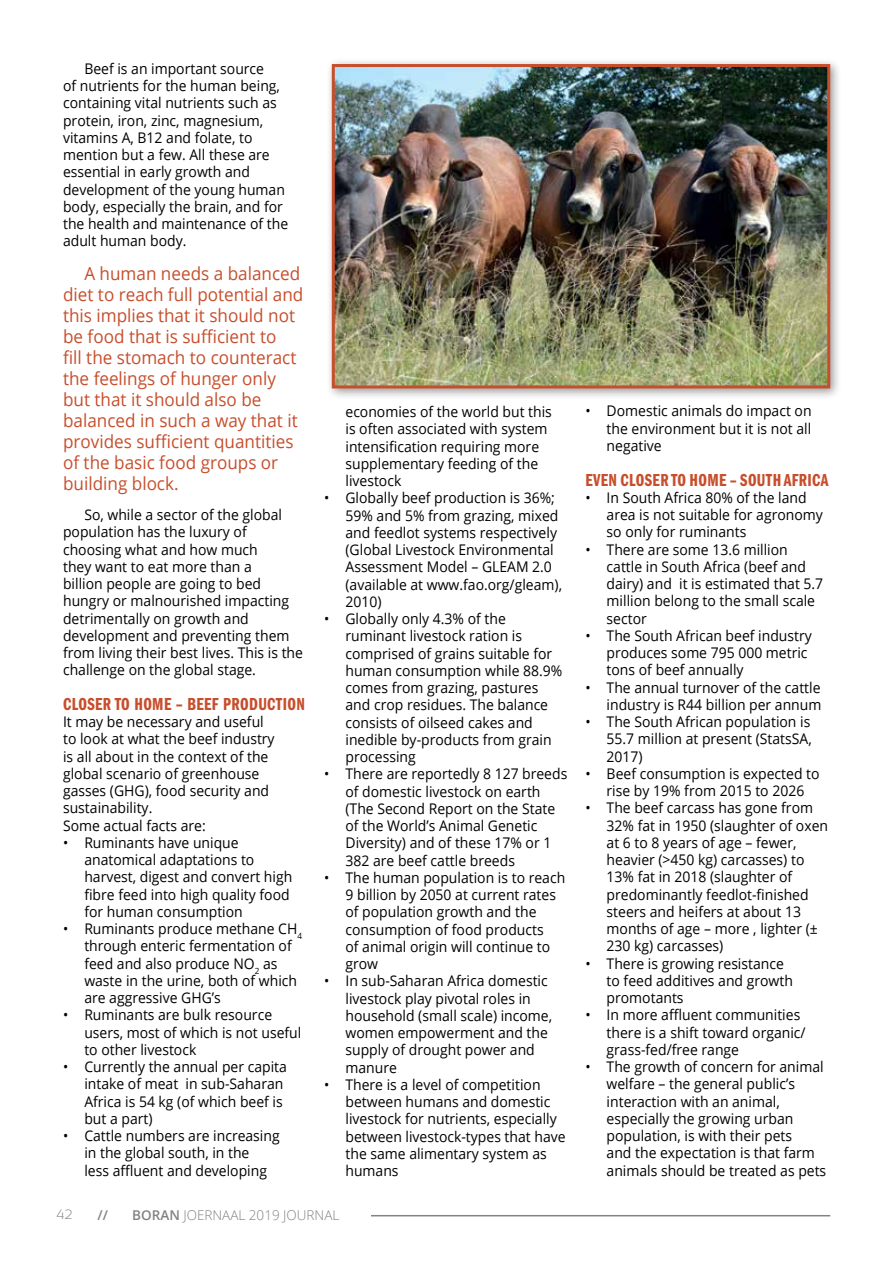
<style>
.page{position:relative;width:893px;height:1263px;background:#fff}
.page>*{position:absolute;margin:0;border:0;box-sizing:border-box;transform-origin:0 0}
.t1{font:18px/21px "Open Sans";color:#c74e2c;scale:.95 1}
.t2{font:18px "ITC Franklin Gothic Std Dm Cp";letter-spacing:.02em;color:#c74e2c}
.t3{font:14.7px/17.2px "Open Sans";color:#000;scale:.95 1}
.t4{font:300 13.5px "Open Sans";color:#808285}
.t5{font:300 13.5px "Sansation";color:#808285}
.t6{font:600 13.5px "Open Sans";color:#808285}
.s1{font-weight:600}
</style>
<div class="page">
<div style="left:326px;top:58px;width:516px;height:342px;background:#000;opacity:.4"></div>
<img style="left:336px;top:68px;width:490px;height:316px">
<div style="left:332px;top:64px;width:498px;height:324px;border:3px solid #c74e2c"></div>
<hr style="left:371px;top:1215px;width:459px;height:1px;background:#808285">
<p class="t3" style="left:63px;top:59px;width:238px;text-indent:21px">Beef is an important source<br>of nutrients for the human being, containing vital nutrients such as protein, iron, zinc, magnesium, vitamins A, B12 and folate, to mention but a few. All these are essential in early growth and development of the young human body, especially the brain, and for the health and maintenance of the adult human body.</p>
<p class="t1" style="left:63px;top:263px;width:254px;text-indent:21px">A human needs a balanced diet to reach full potential and this implies that it should not be food that is sufficient to<br>fill the stomach to counteract the feelings of hunger only but that it should also be balanced in such a way that it provides sufficient quantities of the basic food groups or building block.</p>
<p class="t3" style="left:63px;top:506px;width:254px;text-indent:21px">So, while a sector of the global population has the luxury of choosing what and how much<br>they want to eat more than a<br>billion people are going to bed hungry or malnourished impacting detrimentally on growth and development and preventing them from living their best lives. This is the challenge on the global stage.</p>
<p class="t2" style="left:63px;top:694px;width:243px">CLOSER TO HOME – BEEF PRODUCTION</p>
<p class="t3" style="left:63px;top:713px;width:224px">It may be necessary and useful to look at what the beef industry is all about in the context of the global scenario of greenhouse gasses (GHG), food security and sustainability.<br>Some actual facts are:</p>
<p class="t3" style="left:84px;top:833px;width:220px;text-indent:-21px">• Ruminants have unique anatomical adaptations to harvest, digest and convert high fibre feed into high quality food for human consumption</p>
<p class="t3" style="left:84px;top:920px;width:231px;text-indent:-21px">• Ruminants produce methane CH<sub>4 </sub>through enteric fermentation of feed and also produce NO<sub>2</sub> as waste in the urine, both of which are aggressive GHG’s</p>
<p class="t3" style="left:84px;top:1006px;width:230px;text-indent:-21px">• Ruminants are bulk resource users, most of which is not useful to other livestock</p>
<p class="t3" style="left:84px;top:1058px;width:215px;text-indent:-21px">• Currently the annual per capita intake of meat in sub-Saharan<br>Africa is 54 kg (of which beef is but a part)</p>
<p class="t3" style="left:84px;top:1127px;width:207px;text-indent:-21px">• Cattle numbers are increasing in the global south, in the<br>less affluent and developing</p>
<p class="t3" style="left:345px;top:403px;width:219px">economies of the world but this is often associated with system intensification requiring more supplementary feeding of the livestock</p>
<p class="t3" style="left:345px;top:489px;width:229px;text-indent:-21px">• Globally beef production is 36%;<br>59% and 5% from grazing, mixed and feedlot systems respectively (Global Livestock Environmental<br>Assessment Model – GLEAM 2.0 (available at www.fao.org/gleam),<br>2010)</p>
<p class="t3" style="left:345px;top:610px;width:230px;text-indent:-21px">• Globally only 4.3% of the ruminant livestock ration is comprised of grains suitable for human consumption while 88.9% comes from grazing, pastures and crop residues. The balance consists of oilseed cakes and inedible by-products from grain processing</p>
<p class="t3" style="left:345px;top:765px;width:235px;text-indent:-21px">• There are reportedly 8 127 breeds of domestic livestock on earth (The Second Report on the State of the World’s Animal Genetic<br>Diversity) and of these 17% or 1<br>382 are beef cattle breeds</p>
<p class="t3" style="left:345px;top:868px;width:233px;text-indent:-21px">• The human population is to reach<br>9 billion by 2050 at current rates of population growth and the consumption of food products<br>of animal origin will continue to grow</p>
<p class="t3" style="left:345px;top:972px;width:219px;text-indent:-21px">• In sub-Saharan Africa domestic livestock play pivotal roles in household (small scale) income, women empowerment and the supply of drought power and manure</p>
<p class="t3" style="left:345px;top:1075px;width:233px;text-indent:-21px">• There is a level of competition between humans and domestic livestock for nutrients, especially between livestock-types that have the same alimentary system as humans</p>
<p class="t5" style="left:57px;top:1207px;width:18px">42</p>
<p class="t6" style="left:97px;top:1206px;width:12px">//</p>
<p class="t4" style="left:132px;top:1206px;width:209px"><span class="s1">BORAN</span> JOERNAAL 2019 JOURNAL</p>
<p class="t3" style="left:607px;top:402px;width:217px;text-align:justify;text-indent:-21px">• Domestic animals do impact on the environment but it is not all negative</p>
<p class="t2" style="left:585px;top:470px;width:245px">EVEN CLOSER TO HOME – SOUTH AFRICA</p>
<p class="t3" style="left:607px;top:489px;width:229px;text-indent:-21px">• In South Africa 80% of the land area is not suitable for agronomy so only for ruminants</p>
<p class="t3" style="left:607px;top:540px;width:230px;text-indent:-21px">• There are some 13.6 million cattle in South Africa (beef and dairy) and it is estimated that 5.7 million belong to the small scale sector</p>
<p class="t3" style="left:607px;top:627px;width:217px;text-indent:-21px">• The South African beef industry produces some 795 000 metric tons of beef annually</p>
<p class="t3" style="left:585px;top:678px;width:250px;text-align:right">• The annual turnover of the cattle industry is R44 billion per annum</p>
<p class="t3" style="left:607px;top:713px;width:217px;text-align:justify;text-indent:-21px">• The South African population is 55.7 million at present (StatsSA, 2017)</p>
<p class="t3" style="left:585px;top:764px;width:248px;text-align:center">• Beef consumption is expected to rise by 19% from 2015 to 2026</p>
<p class="t3" style="left:607px;top:799px;width:235px;text-indent:-21px">• The beef carcass has gone from<br>32% fat in 1950 (slaughter of oxen at 6 to 8 years of age – fewer, heavier (&gt;450 kg) carcasses) to<br>13% fat in 2018 (slaughter of predominantly feedlot-finished steers and heifers at about 13 months of age – more , lighter (±<br>230 kg) carcasses)</p>
<p class="t3" style="left:607px;top:954px;width:198px;text-indent:-21px">• There is growing resistance to feed additives and growth promotants</p>
<p class="t3" style="left:607px;top:1006px;width:211px;text-indent:-21px">• In more affluent communities there is a shift toward organic/ grass-fed/free range</p>
<p class="t3" style="left:607px;top:1058px;width:233px;text-indent:-21px">• The growth of concern for animal welfare – the general public’s interaction with an animal, especially the growing urban population, is with their pets<br>and the expectation is that farm animals should be treated as pets</p>
</div>
